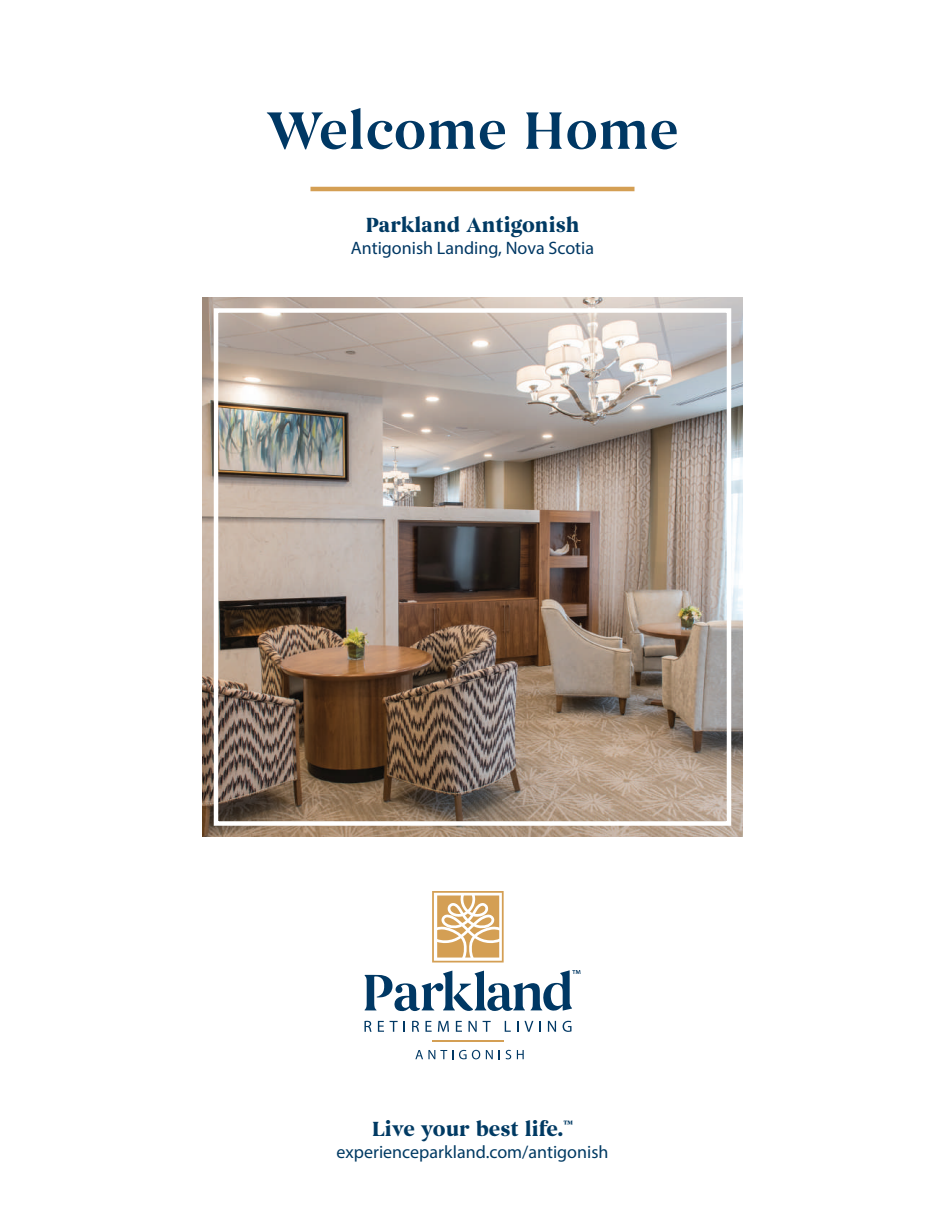
<style>
.page{position:relative;width:945px;height:1215px;background:#fff}
.page>*{position:absolute;margin:0;border:0;box-sizing:border-box;transform-origin:0 0}
.t1{font:600 54px "Begum";color:#003864}
.t2{font:700 21px "Begum";color:#003a63}
.t3{font:18px "Myriad Pro";color:#003a63}
.t4{font:18px "Myriad Pro";color:#003864}
</style>
<div class="page">
<img style="left:202px;top:297px;width:540px;height:540px">
<hr style="left:310px;top:187px;width:324px;height:4px;background:#d49f54">
<div style="left:214px;top:308px;width:517px;height:518px;border:4px solid #fff"></div>
<svg style="left:432px;top:891px;width:72px;height:72px"></svg>
<svg style="left:365px;top:970px;width:215px;height:42px"></svg>
<svg style="left:364px;top:1021px;width:8px;height:11px"></svg>
<svg style="left:378px;top:1021px;width:6px;height:11px"></svg>
<svg style="left:390px;top:1021px;width:8px;height:11px"></svg>
<svg style="left:412px;top:1021px;width:7px;height:11px"></svg>
<svg style="left:426px;top:1021px;width:6px;height:11px"></svg>
<svg style="left:438px;top:1021px;width:11px;height:11px"></svg>
<svg style="left:456px;top:1021px;width:6px;height:11px"></svg>
<svg style="left:469px;top:1021px;width:8px;height:11px"></svg>
<svg style="left:483px;top:1021px;width:8px;height:11px"></svg>
<svg style="left:505px;top:1021px;width:6px;height:11px"></svg>
<svg style="left:524px;top:1021px;width:9px;height:11px"></svg>
<svg style="left:539px;top:1021px;width:2px;height:11px"></svg>
<svg style="left:548px;top:1021px;width:8px;height:11px"></svg>
<svg style="left:563px;top:1021px;width:9px;height:11px"></svg>
<hr style="left:432px;top:1040px;width:72px;height:2px;background:#d49f54">
<svg style="left:415px;top:1050px;width:38px;height:9px"></svg>
<svg style="left:459px;top:1050px;width:21px;height:9px"></svg>
<svg style="left:486px;top:1050px;width:7px;height:9px"></svg>
<svg style="left:506px;top:1050px;width:5px;height:9px"></svg>
<svg style="left:517px;top:1050px;width:7px;height:9px"></svg>
<h1 class="t1" style="left:266px;top:98px;width:414px">Welcome Home</h1>
<p class="t2" style="left:365px;top:212px;width:216px">Parkland Antigonish</p>
<p class="t4" style="left:351px;top:236px;width:245px">Antigonish Landing, Nova Scotia</p>
<p class="t2" style="left:372px;top:1116px;width:203px">Live your best life.<sup>™</sup></p>
<p class="t3" style="left:337px;top:1141px;width:273px">experienceparkland.com/antigonish</p>
</div>
